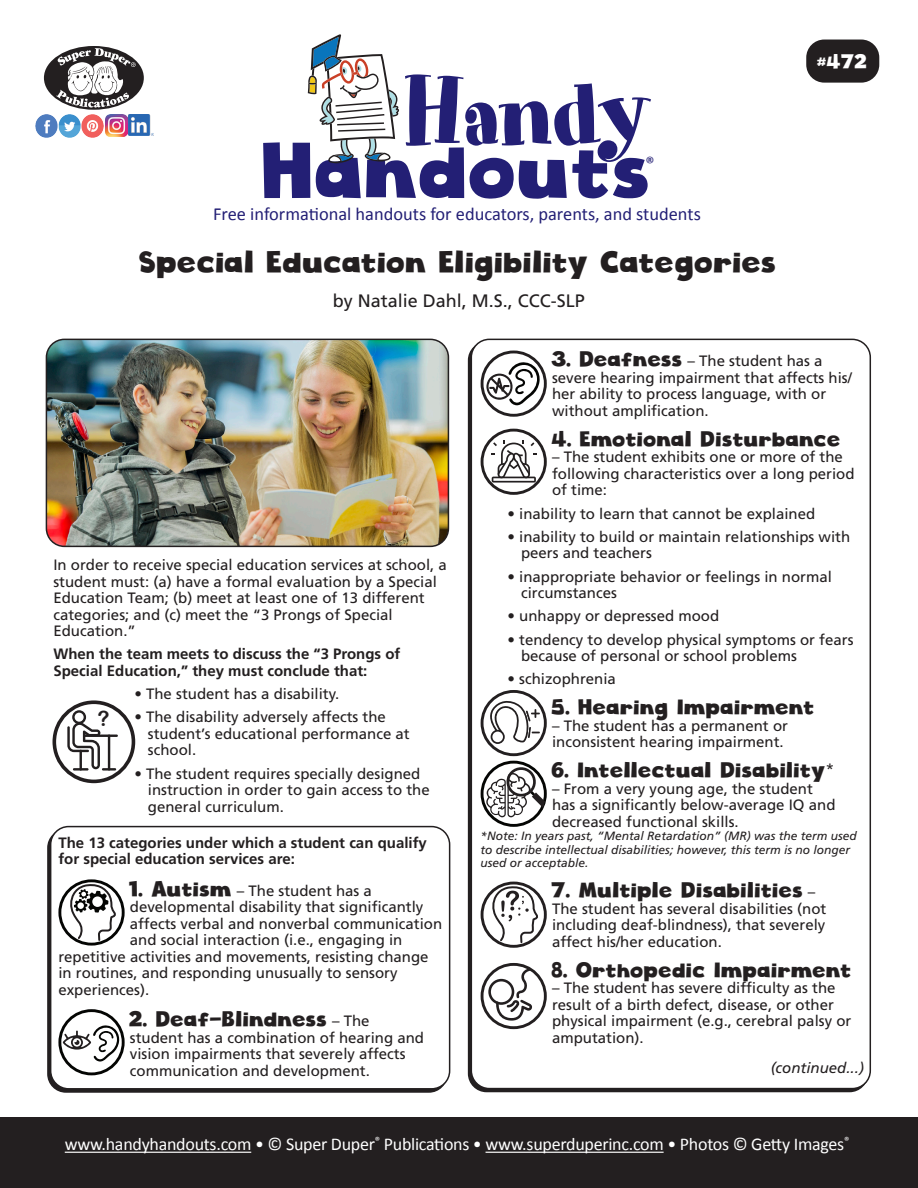
<style>
.page{position:relative;width:918px;height:1188px;background:#fff}
.page>*{position:absolute;margin:0;border:0;box-sizing:border-box;transform-origin:0 0}
.t1{font:93.75px "Art Department JNL";letter-spacing:-.03em;color:#231f75}
.t2{font:76.8px "Cloudy Witha Chanceof Love";color:#231f75}
.HH_Title{font:30px "Cloudy Witha Chanceof Love";color:#231f20}
.HH_TEXT{font:21px "Cloudy Witha Chanceof Love";color:#231f20}
.t3{font:21px "Arial Rounded MT Bold";color:#231f20}
.t4{font:19.5px "Cloudy Witha Chanceof Love";color:#fff}
.t5{font:18.45px "Calibri";color:#231f75}
.t6{font:18px "Calibri";letter-spacing:-.015em;color:#fff}
.HH_Author{font:18px "Frutiger";color:#231f20}
.t7{font:18px "Calibri";color:#231f75}
.HH_TEXT-2{font:15px/16.5px "Frutiger";color:#231f20}
.HH_TEXT-3{font:700 15px/16.5px "Frutiger";color:#231f20}
.HH_TEXT-4{font:italic 15px "Frutiger";color:#231f20}
.HH_TEXT-5{font:italic 12px/13.5px "Frutiger";color:#231f20}
.s1{font-family:"Cloudy Witha Chanceof Love";font-size:21px}
.s2{font-family:"Frutiger";font-size:15px}
</style>
<div class="page">
<div style="left:50px;top:826px;width:400px;height:264px;border:2px solid #231f20;border-radius:18px"></div>
<div style="left:471px;top:339px;width:400px;height:750px;border:2px solid #231f20;border-radius:18px"></div>
<div style="left:806px;top:40px;width:73px;height:43px;background:#231f20;border-radius:18px"></div>
<div style="left:44px;top:46px;width:100px;height:64px;background:#231f20;border-radius:50%"></div>
<svg style="left:56px;top:48px;width:80px;height:60px"></svg>
<img style="left:36px;top:115px;width:68px;height:22px">
<img style="left:106px;top:115px;width:21px;height:21px">
<img style="left:129px;top:115px;width:24px;height:21px">
<div style="left:0;top:1118px;width:918px;height:70px;background:#231f20"></div>
<hr style="left:65px;top:1152px;width:186px;height:1px;background:#fff">
<hr style="left:486px;top:1152px;width:178px;height:1px;background:#fff">
<img style="left:46px;top:339px;width:402px;height:207px">
<div style="left:46px;top:339px;width:403px;height:208px;border:2px solid #231f20;border-radius:18px"></div>
<svg style="left:308px;top:34px;width:91px;height:129px"></svg>
<div style="left:58px;top:879px;width:67px;height:67px;border:3px solid #040503;border-radius:50%"></div>
<svg style="left:68px;top:882px;width:51px;height:62px"></svg>
<div style="left:58px;top:1009px;width:67px;height:66px;border:3px solid #040503;border-radius:50%"></div>
<svg style="left:63px;top:1025px;width:57px;height:37px"></svg>
<div style="left:481px;top:351px;width:66px;height:66px;border:3px solid #231f20;border-radius:50%"></div>
<svg style="left:486px;top:362px;width:54px;height:43px"></svg>
<svg style="left:491px;top:440px;width:46px;height:43px"></svg>
<div style="left:481px;top:429px;width:66px;height:66px;border:3px solid #231f20;border-radius:50%"></div>
<svg style="left:488px;top:700px;width:52px;height:44px"></svg>
<div style="left:481px;top:690px;width:66px;height:66px;border:3px solid #231f20;border-radius:50%"></div>
<div style="left:481px;top:761px;width:66px;height:66px;border:3px solid #040503;border-radius:50%"></div>
<svg style="left:486px;top:763px;width:59px;height:54px"></svg>
<div style="left:481px;top:882px;width:66px;height:66px;border:3px solid #231f20;border-radius:50%"></div>
<svg style="left:488px;top:884px;width:53px;height:209px"></svg>
<div style="left:481px;top:963px;width:66px;height:66px;border:3px solid #231f20;border-radius:50%"></div>
<hr style="left:73px;top:768px;width:16px;height:3px;background:#231f20">
<hr style="left:108px;top:735px;width:2px;height:36px;background:#231f20">
<hr style="left:102px;top:768px;width:14px;height:3px;background:#231f20">
<hr style="left:83px;top:735px;width:35px;height:2px;background:#231f20">
<svg style="left:67px;top:710px;width:33px;height:59px"></svg>
<div style="left:53px;top:700px;width:82px;height:83px;border:4px solid #231f20;border-radius:50%"></div>
<p class="t1" style="left:402px;top:57px;width:252px">Handy</p>
<p class="t2" style="left:264px;top:123px;width:391px">Handouts</p>
<p class="t7" style="left:646px;top:150px;width:11px">®</p>
<p class="t5" style="left:213px;top:201px;width:489px">Free informational handouts for educators, parents, and students</p>
<p class="HH_Title" style="left:140px;top:243px;width:639px">Special Education Eligibility Categories</p>
<p class="HH_Author" style="left:333px;top:290px;width:254px">by Natalie Dahl, M.S., CCC-SLP</p>
<p class="t4" style="left:818px;top:49px;width:51px">#472</p>
<p class="HH_TEXT-2" style="left:53px;top:556px;width:395px">In order to receive special education services at school, a student must: (a) have a formal evaluation by a Special Education Team; (b) meet at least one of 13 different categories; and (c) meet the “3 Prongs of Special Education.”</p>
<p class="HH_TEXT-3" style="left:53px;top:646px;width:348px">When the team meets to discuss the “3 Prongs of<br>Special Education,” they must conclude that:</p>
<p class="HH_TEXT-2" style="left:134px;top:685px;width:206px">• The student has a disability.</p>
<p class="HH_TEXT-2" style="left:148px;top:709px;width:263px;text-indent:-14px">• The disability adversely affects the student’s educational performance at school.</p>
<p class="HH_TEXT-2" style="left:148px;top:765px;width:283px;text-indent:-14px">• The student requires specially designed instruction in order to gain access to the general curriculum.</p>
<p class="HH_TEXT-3" style="left:58px;top:834px;width:370px">The 13 categories under which a student can qualify for special education services are:</p>
<p class="HH_TEXT-2" style="left:130px;top:882px;width:244px"><span class="s1">1. Autism</span> – The student has a</p>
<p class="HH_TEXT-2" style="left:130px;top:899px;width:295px">developmental disability that significantly</p>
<p class="HH_TEXT-2" style="left:130px;top:915px;width:314px">affects verbal and nonverbal communication</p>
<p class="HH_TEXT-2" style="left:130px;top:932px;width:274px">and social interaction (i.e., engaging in</p>
<p class="HH_TEXT-2" style="left:58px;top:948px;width:372px">repetitive activities and movements, resisting change</p>
<p class="HH_TEXT-2" style="left:58px;top:965px;width:341px">in routines, and responding unusually to sensory</p>
<p class="HH_TEXT-2" style="left:58px;top:981px;width:92px">experiences).</p>
<p class="HH_TEXT" style="left:130px;top:1006px;width:241px">2. Deaf-Blindness <span class="s2">– The</span></p>
<p class="HH_TEXT-2" style="left:130px;top:1029px;width:296px">student has a combination of hearing and vision impairments that severely affects communication and development.</p>
<p class="t3" style="left:97px;top:706px;width:14px">?</p>
<p class="HH_TEXT-2" style="left:552px;top:353px;width:301px"><span class="s1">3. Deafness</span> – The student has a severe hearing impairment that affects his/ her ability to process language, with or without amplification.</p>
<p class="HH_TEXT" style="left:552px;top:426px;width:291px">4. Emotional Disturbance</p>
<p class="HH_TEXT-2" style="left:552px;top:449px;width:304px">– The student exhibits one or more of the following characteristics over a long period of time:</p>
<p class="HH_TEXT-2" style="left:508px;top:505px;width:309px">• inability to learn that cannot be explained</p>
<p class="HH_TEXT-2" style="left:521px;top:528px;width:331px;text-indent:-14px">• inability to build or maintain relationships with peers and teachers</p>
<p class="HH_TEXT-2" style="left:521px;top:568px;width:312px;text-indent:-14px">• inappropriate behavior or feelings in normal circumstances</p>
<p class="HH_TEXT-2" style="left:508px;top:608px;width:213px">• unhappy or depressed mood</p>
<p class="HH_TEXT-2" style="left:521px;top:631px;width:334px;text-indent:-14px">• tendency to develop physical symptoms or fears because of personal or school problems</p>
<p class="HH_TEXT-2" style="left:508px;top:671px;width:110px">• schizophrenia</p>
<p class="HH_TEXT" style="left:552px;top:694px;width:265px">5. Hearing Impairment</p>
<p class="HH_TEXT-2" style="left:552px;top:717px;width:237px">– The student has a permanent or inconsistent hearing impairment.</p>
<p class="HH_TEXT" style="left:552px;top:757px;width:284px">6. Intellectual Disability<span class="s2">*</span></p>
<p class="HH_TEXT-2" style="left:552px;top:780px;width:285px">– From a very young age, the student has a significantly below-average IQ and decreased functional skills.</p>
<p class="HH_TEXT-5" style="left:481px;top:829px;width:378px">*Note: In years past, “Mental Retardation” (MR) was the term used to describe intellectual disabilities; however, this term is no longer used or acceptable.</p>
<p class="HH_TEXT" style="left:552px;top:877px;width:265px">7. Multiple Disabilities <span class="s2">–</span></p>
<p class="HH_TEXT-2" style="left:552px;top:900px;width:276px;text-align:justify">The student has several disabilities (not including deaf-blindness), that severely affect his/her education.</p>
<p class="HH_TEXT" style="left:552px;top:957px;width:302px">8. Orthopedic Impairment</p>
<p class="HH_TEXT-2" style="left:552px;top:980px;width:301px">– The student has severe difficulty as the result of a birth defect, disease, or other physical impairment (e.g., cerebral palsy or amputation).</p>
<p class="HH_TEXT-4" style="left:771px;top:1059px;width:95px">(continued...)</p>
<p class="t6" style="left:65px;top:1132px;width:786px">www.handyhandouts.com • © Super Duper<sup>®</sup> Publications • www.superduperinc.com • Photos © Getty Images<sup>®</sup></p>
</div>
